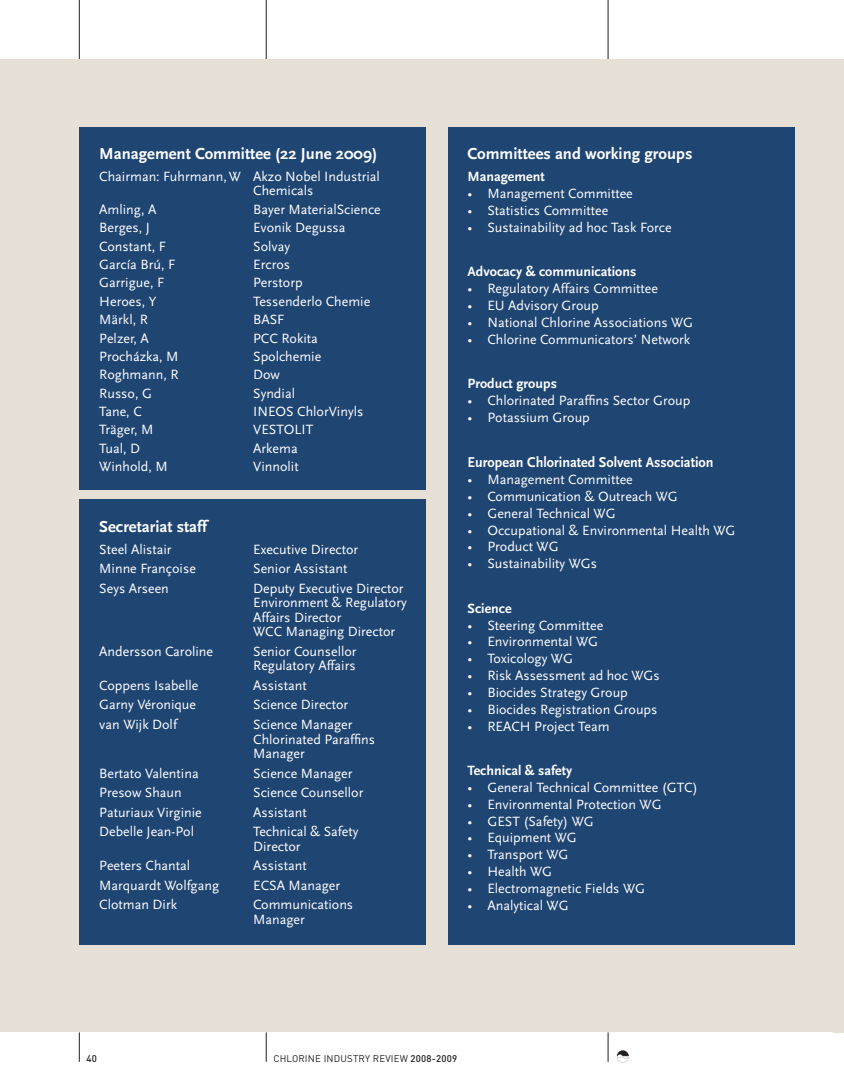
<style>
.page{position:relative;width:844px;height:1092px;background:#fff}
.page>*{position:absolute;margin:0;border:0;box-sizing:border-box;transform-origin:0 0}
.t1{font:700 16.62px "Scala Sans";color:#fff}
.t2{font:700 14.88px "Scala Sans";color:#fff;scale:.95 1}
.t3{font:14px/14.5px "Scala Sans";color:#fff}
.t4{font:700 14px "Scala Sans";color:#fff}
.t5{font:9.62px "DIN";letter-spacing:.02em;color:#231f20}
.t6{font:500 9.62px "DIN";color:#231f20}
.s1{font-weight:500}
</style>
<div class="page">
<hr style="left:79px;top:0;width:1px;height:60px;background:#231f20">
<hr style="left:607px;top:0;width:1px;height:60px;background:#231f20">
<hr style="left:266px;top:0;width:1px;height:60px;background:#231f20">
<svg style="left:79px;top:1032px;width:1px;height:29px"></svg>
<svg style="left:616px;top:1050px;width:12px;height:12px"></svg>
<svg style="left:607px;top:1032px;width:1px;height:29px"></svg>
<svg style="left:266px;top:1032px;width:1px;height:29px"></svg>
<div style="left:0;top:60px;width:843px;height:972px;background:#e6e0d7"></div>
<div style="left:79px;top:127px;width:347px;height:363px;background:#1f4573"></div>
<div style="left:79px;top:499px;width:347px;height:445px;background:#1f4573"></div>
<div style="left:447px;top:127px;width:347px;height:817px;background:#1f4573"></div>
<p class="t1" style="left:99px;top:145px;width:279px">Management Committee (22 June 2009)</p>
<p class="t3" style="left:253px;top:170px;width:128px;line-height:14px;text-indent:-154px">Chairman: Fuhrmann, W Akzo Nobel Industrial<br>Chemicals</p>
<p class="t3" style="left:99px;top:202px;width:59px">Amling, A</p>
<p class="t3" style="left:253px;top:202px;width:129px">Bayer MaterialScience</p>
<p class="t3" style="left:99px;top:221px;width:52px">Berges, J</p>
<p class="t3" style="left:253px;top:221px;width:94px">Evonik Degussa</p>
<p class="t3" style="left:99px;top:239px;width:68px">Constant, F</p>
<p class="t3" style="left:253px;top:239px;width:38px">Solvay</p>
<p class="t3" style="left:99px;top:257px;width:78px">García Brú, F</p>
<p class="t3" style="left:253px;top:257px;width:38px">Ercros</p>
<p class="t3" style="left:99px;top:276px;width:67px">Garrigue, F</p>
<p class="t3" style="left:253px;top:276px;width:51px">Perstorp</p>
<p class="t3" style="left:99px;top:294px;width:59px">Heroes, Y</p>
<p class="t3" style="left:253px;top:294px;width:118px">Tessenderlo Chemie</p>
<p class="t3" style="left:99px;top:312px;width:50px">Märkl, R</p>
<p class="t3" style="left:253px;top:312px;width:33px">BASF</p>
<p class="t3" style="left:99px;top:331px;width:51px">Pelzer, A</p>
<p class="t3" style="left:253px;top:331px;width:66px">PCC Rokita</p>
<p class="t3" style="left:99px;top:349px;width:81px">Procházka, M</p>
<p class="t3" style="left:253px;top:349px;width:70px">Spolchemie</p>
<p class="t3" style="left:99px;top:368px;width:81px">Roghmann, R</p>
<p class="t3" style="left:253px;top:368px;width:28px">Dow</p>
<p class="t3" style="left:99px;top:386px;width:54px">Russo, G</p>
<p class="t3" style="left:253px;top:386px;width:43px">Syndial</p>
<p class="t3" style="left:99px;top:404px;width:44px">Tane, C</p>
<p class="t3" style="left:253px;top:404px;width:112px">INEOS ChlorVinyls</p>
<p class="t3" style="left:99px;top:423px;width:56px">Träger, M</p>
<p class="t3" style="left:253px;top:423px;width:62px">VESTOLIT</p>
<p class="t3" style="left:99px;top:441px;width:42px">Tual, D</p>
<p class="t3" style="left:253px;top:441px;width:46px">Arkema</p>
<p class="t3" style="left:99px;top:459px;width:70px">Winhold, M</p>
<p class="t3" style="left:253px;top:459px;width:47px">Vinnolit</p>
<p class="t1" style="left:99px;top:517px;width:109px">Secretariat staff</p>
<p class="t3" style="left:99px;top:542px;width:74px">Steel Alistair</p>
<p class="t3" style="left:253px;top:542px;width:107px">Executive Director</p>
<p class="t3" style="left:99px;top:561px;width:98px">Minne Françoise</p>
<p class="t3" style="left:253px;top:561px;width:96px">Senior Assistant</p>
<p class="t3" style="left:99px;top:581px;width:71px">Seys Arseen</p>
<p class="t3" style="left:253px;top:581px;width:155px">Deputy Executive Director<br>Environment &amp; Regulatory<br>Affairs Director<br>WCC Managing Director</p>
<p class="t3" style="left:99px;top:644px;width:115px">Andersson Caroline</p>
<p class="t3" style="left:253px;top:644px;width:105px">Senior Counsellor<br>Regulatory Affairs</p>
<p class="t3" style="left:99px;top:678px;width:101px">Coppens Isabelle</p>
<p class="t3" style="left:253px;top:678px;width:55px">Assistant</p>
<p class="t3" style="left:99px;top:697px;width:98px">Garny Véronique</p>
<p class="t3" style="left:253px;top:697px;width:97px">Science Director</p>
<p class="t3" style="left:99px;top:717px;width:79px">van Wijk Dolf</p>
<p class="t3" style="left:253px;top:717px;width:123px">Science Manager<br>Chlorinated Paraffins<br>Manager</p>
<p class="t3" style="left:99px;top:766px;width:101px">Bertato Valentina</p>
<p class="t3" style="left:253px;top:766px;width:101px">Science Manager</p>
<p class="t3" style="left:99px;top:785px;width:84px">Presow Shaun</p>
<p class="t3" style="left:253px;top:785px;width:112px">Science Counsellor</p>
<p class="t3" style="left:99px;top:805px;width:104px">Paturiaux Virginie</p>
<p class="t3" style="left:253px;top:805px;width:55px">Assistant</p>
<p class="t3" style="left:99px;top:824px;width:96px">Debelle Jean-Pol</p>
<p class="t3" style="left:253px;top:824px;width:107px">Technical &amp; Safety<br>Director</p>
<p class="t3" style="left:99px;top:858px;width:92px">Peeters Chantal</p>
<p class="t3" style="left:253px;top:858px;width:55px">Assistant</p>
<p class="t3" style="left:99px;top:877px;width:121px">Marquardt Wolfgang</p>
<p class="t3" style="left:253px;top:877px;width:88px">ECSA Manager</p>
<p class="t3" style="left:99px;top:897px;width:79px">Clotman Dirk</p>
<p class="t3" style="left:253px;top:897px;width:101px">Communications<br>Manager</p>
<p class="t1" style="left:467px;top:145px;width:226px">Committees and working groups</p>
<p class="t4" style="left:467px;top:169px;width:79px">Management</p>
<p class="t3" style="left:467px;top:186px;width:167px">• Management Committee</p>
<p class="t3" style="left:467px;top:203px;width:142px">• Statistics Committee</p>
<p class="t3" style="left:467px;top:220px;width:206px">• Sustainability ad hoc Task Force</p>
<p class="t4" style="left:467px;top:264px;width:170px">Advocacy &amp; communications</p>
<p class="t3" style="left:467px;top:281px;width:192px">• Regulatory Affairs Committee</p>
<p class="t3" style="left:467px;top:298px;width:133px">• EU Advisory Group</p>
<p class="t3" style="left:467px;top:315px;width:227px">• National Chlorine Associations WG</p>
<p class="t3" style="left:467px;top:332px;width:224px">• Chlorine Communicators’ Network</p>
<p class="t4" style="left:467px;top:376px;width:91px">Product groups</p>
<p class="t3" style="left:467px;top:393px;width:224px">• Chlorinated Paraffins Sector Group</p>
<p class="t3" style="left:467px;top:410px;width:124px">• Potassium Group</p>
<p class="t2" style="left:467px;top:454px;width:260px">European Chlorinated Solvent Association</p>
<p class="t3" style="left:467px;top:472px;width:167px">• Management Committee</p>
<p class="t3" style="left:467px;top:489px;width:212px">• Communication &amp; Outreach WG</p>
<p class="t3" style="left:467px;top:506px;width:149px">• General Technical WG</p>
<p class="t3" style="left:467px;top:523px;width:269px">• Occupational &amp; Environmental Health WG</p>
<p class="t3" style="left:467px;top:540px;width:92px">• Product WG</p>
<p class="t3" style="left:467px;top:556px;width:131px">• Sustainability WGs</p>
<p class="t4" style="left:467px;top:600px;width:46px">Science</p>
<p class="t3" style="left:467px;top:618px;width:137px">• Steering Committee</p>
<p class="t3" style="left:467px;top:635px;width:132px">• Environmental WG</p>
<p class="t3" style="left:467px;top:651px;width:107px">• Toxicology WG</p>
<p class="t3" style="left:467px;top:668px;width:194px">• Risk Assessment ad hoc WGs</p>
<p class="t3" style="left:467px;top:685px;width:162px">• Biocides Strategy Group</p>
<p class="t3" style="left:467px;top:702px;width:191px">• Biocides Registration Groups</p>
<p class="t3" style="left:467px;top:719px;width:143px">• REACH Project Team</p>
<p class="t4" style="left:467px;top:763px;width:106px">Technical &amp; safety</p>
<p class="t3" style="left:467px;top:780px;width:232px">• General Technical Committee (GTC)</p>
<p class="t3" style="left:467px;top:797px;width:195px">• Environmental Protection WG</p>
<p class="t3" style="left:467px;top:813px;width:128px">• GEST (Safety) WG</p>
<p class="t3" style="left:467px;top:830px;width:111px">• Equipment WG</p>
<p class="t3" style="left:467px;top:847px;width:102px">• Transport WG</p>
<p class="t3" style="left:467px;top:864px;width:86px">• Health WG</p>
<p class="t3" style="left:467px;top:881px;width:179px">• Electromagnetic Fields WG</p>
<p class="t3" style="left:467px;top:897px;width:102px">• Analytical WG</p>
<p class="t6" style="left:86px;top:1052px;width:12px">40</p>
<p class="t5" style="left:273px;top:1052px;width:185px">CHLORINE INDUSTRY REVIEW <span class="s1">2008-2009</span></p>
</div>
